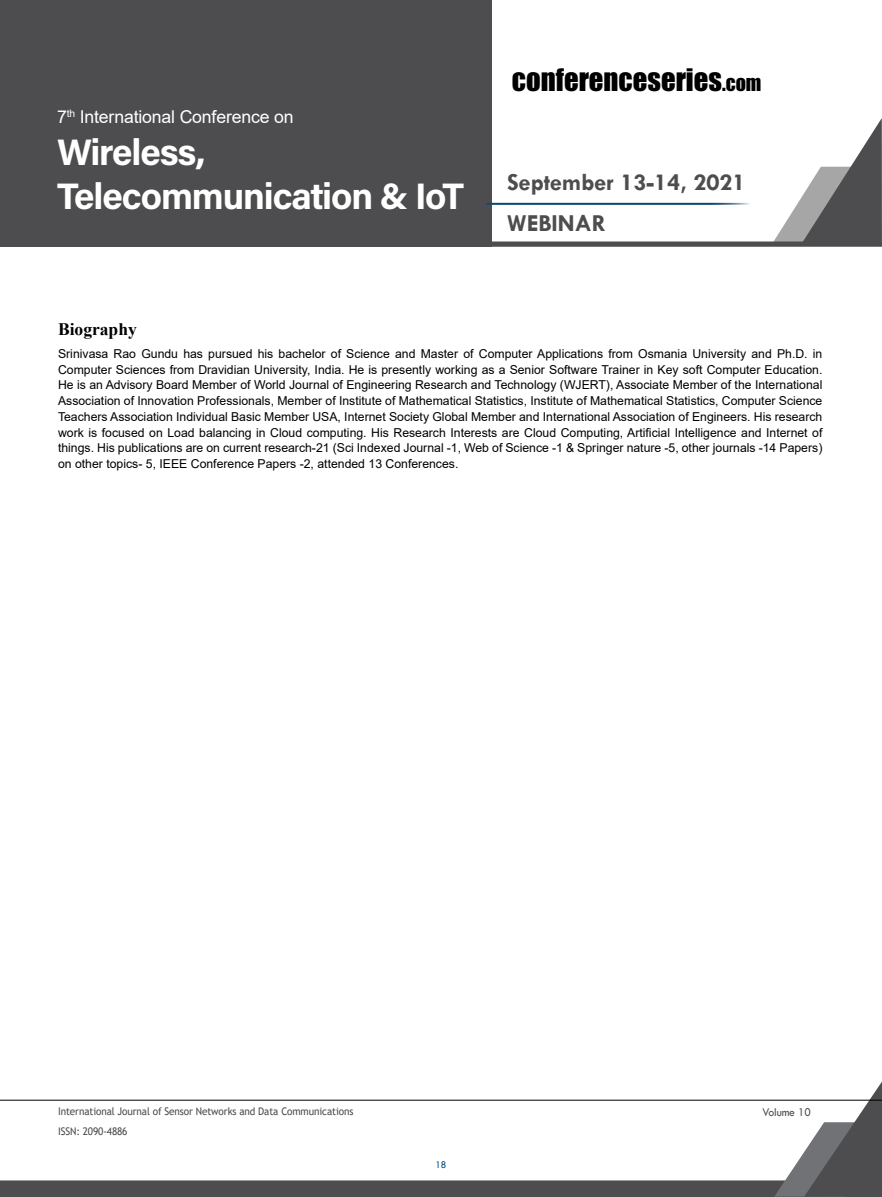
<style>
.page{position:relative;width:882px;height:1197px;background:#fff}
.page>*{position:absolute;margin:0;border:0;box-sizing:border-box;transform-origin:0 0}
.t1{font:36.93px/43.9px "Acumin Variable Concept";letter-spacing:-.03em;color:#fff}
.t2{font:28.7px "Impact";color:#000}
.t3{font:700 24.68px/41.1px "Tw Cen";color:#4d4d4f}
.t4{font:17.68px "Arial";letter-spacing:-.01em;color:#fff}
.t5{font:700 17.5px "Times New Roman";color:#000}
.t6{font:12.25px/15.8px "Arial";color:#000;text-align:justify}
.t7{font:12.25px "Tw Cen";letter-spacing:-.01em;color:#4d4d4f;scale:.95 1}
.t8{font:10.5px "Trebuchet MS";letter-spacing:-.01em;color:#4d4d4f;scale:.95 1}
.t9{font:10.5px "Tw Cen";color:#004b84;scale:.95 1}
.s1{font-size:20.12px}
</style>
<div class="page">
<div style="left:0;top:0;width:492px;height:247px;background:#4d4d4f"></div>
<svg style="left:492px;top:118px;width:390px;height:129px"></svg>
<svg style="left:0;top:1081px;width:882px;height:116px"></svg>
<hr style="left:0;top:1100px;width:882px;height:1px;background:#000">
<hr style="left:486px;top:203px;width:280px;height:2px;background:#004b84">
<h3 class="t4" style="left:57px;top:105px;width:238px">7<sup>th</sup> International Conference on</h3>
<h1 class="t1" style="left:57px;top:129px;width:409px">Wireless,<br>Telecommunication &amp; IoT</h1>
<h2 class="t2" style="left:512px;top:57px;width:251px">CONFERENCESERIES<span class="s1">.COM</span></h2>
<h3 class="t3" style="left:507px;top:161px;width:240px">September 13-14, 2021<br>WEBINAR</h3>
<h3 class="t5" style="left:58px;top:316px;width:80px">Biography</h3>
<p class="t6" style="left:58px;top:346px;width:766px">Srinivasa Rao Gundu has pursued his bachelor of Science and Master of Computer Applications from Osmania University and Ph.D. in Computer Sciences from Dravidian University, India. He is presently working as a Senior Software Trainer in Key soft Computer Education.<br>He is an Advisory Board Member of World Journal of Engineering Research and Technology (WJERT), Associate Member of the International Association of Innovation Professionals, Member of Institute of Mathematical Statistics, Institute of Mathematical Statistics, Computer Science Teachers Association Individual Basic Member USA, Internet Society Global Member and International Association of Engineers. His research work is focused on Load balancing in Cloud computing. His Research Interests are Cloud Computing, Artificial Intelligence and Internet of things. His publications are on current research-21 (Sci Indexed Journal -1, Web of Science -1 &amp; Springer nature -5, other journals -14 Papers) on other topics- 5, IEEE Conference Papers -2, attended 13 Conferences.</p>
<p class="t8" style="left:58px;top:1105px;width:312px">International Journal of Sensor Networks and Data Communications</p>
<p class="t7" style="left:762px;top:1104px;width:53px">Volume 10</p>
<p class="t8" style="left:58px;top:1125px;width:75px">ISSN: 2090-4886</p>
<p class="t9" style="left:436px;top:1159px;width:13px">18</p>
</div>
